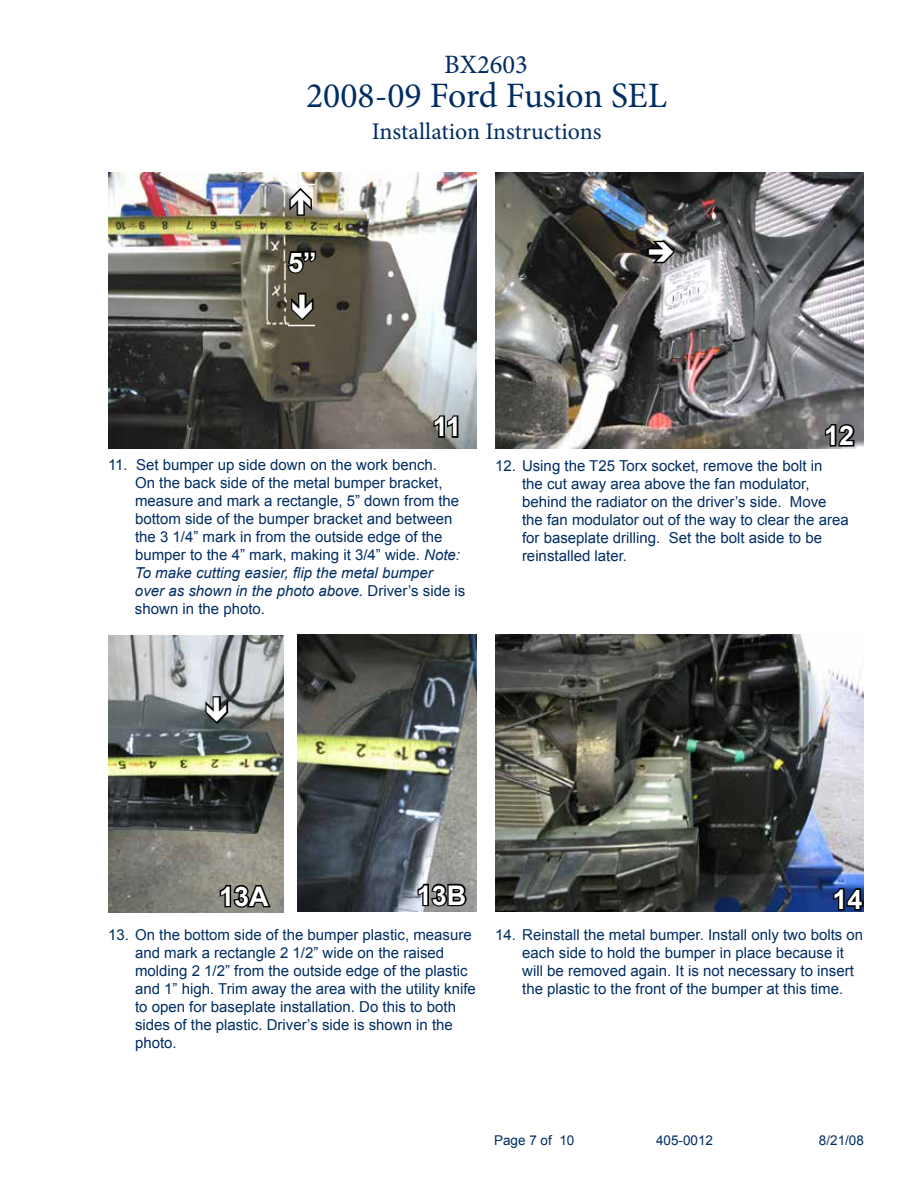
<style>
.page{position:relative;width:918px;height:1188px;background:#fff}
.page>*{position:absolute;margin:0;border:0;box-sizing:border-box;transform-origin:0 0}
.t1{font:35.7px "Minion Pro";color:#002d62}
.t2{font:700 27px "Arial";color:#fff}
.t3{font:26.55px "Minion Pro";color:#002d62}
.t4{font:23.85px "Minion Pro";color:#002d62}
.t5{font:15px/18px "Arial";color:#002d62}
.t6{font:13.5px "Arial";color:#002d62}
.s1{font-style:italic}
</style>
<div class="page">
<img style="left:495px;top:172px;width:368px;height:277px">
<svg style="left:823px;top:422px;width:34px;height:26px"></svg>
<img style="left:108px;top:172px;width:368px;height:277px">
<svg style="left:432px;top:414px;width:28px;height:25px"></svg>
<hr style="left:282px;top:184px;width:33px;height:1px;background:#fff">
<svg style="left:286px;top:249px;width:32px;height:26px"></svg>
<img style="left:495px;top:634px;width:369px;height:277px">
<img style="left:108px;top:636px;width:176px;height:276px">
<svg style="left:218px;top:882px;width:55px;height:27px"></svg>
<svg style="left:832px;top:886px;width:32px;height:26px"></svg>
<img style="left:297px;top:634px;width:180px;height:277px">
<svg style="left:416px;top:882px;width:53px;height:26px"></svg>
<svg style="left:646px;top:238px;width:31px;height:28px"></svg>
<svg style="left:287px;top:186px;width:28px;height:31px"></svg>
<svg style="left:288px;top:291px;width:28px;height:35px"></svg>
<svg style="left:203px;top:695px;width:28px;height:31px"></svg>
<h3 class="t3" style="left:444px;top:47px;width:85px">BX2603</h3>
<h1 class="t1" style="left:306px;top:72px;width:363px">2008-09 Ford Fusion SEL</h1>
<h3 class="t4" style="left:372px;top:115px;width:231px">Installation Instructions</h3>
<h2 class="t2" style="left:288px;top:244px;width:30px">5”</h2>
<h2 class="t2" style="left:433px;top:409px;width:30px">11</h2>
<p class="t5" style="left:135px;top:456px;width:332px;text-indent:-27px">11. Set bumper up side down on the work bench.<br>On the back side of the metal bumper bracket, measure and mark a rectangle, 5” down from the bottom side of the bumper bracket and between the 3 1/4” mark in from the outside edge of the bumper to the 4” mark, making it 3/4” wide. <span class="s1">Note:<br>To make cutting easier, flip the metal bumper over as shown in the photo above.</span> Driver’s side is shown in the photo.</p>
<h2 class="t2" style="left:824px;top:418px;width:32px">12</h2>
<p class="t5" style="left:522px;top:457px;width:328px;text-indent:-27px">12. Using the T25 Torx socket, remove the bolt in<br>the cut away area above the fan modulator, behind the radiator on the driver’s side. Move the fan modulator out of the way to clear the area for baseplate drilling. Set the bolt aside to be reinstalled later.</p>
<h2 class="t2" style="left:417px;top:877px;width:51px">13B</h2>
<h2 class="t2" style="left:219px;top:879px;width:51px">13A</h2>
<h2 class="t2" style="left:832px;top:882px;width:32px">14</h2>
<p class="t5" style="left:522px;top:926px;width:343px;text-indent:-27px">14. Reinstall the metal bumper. Install only two bolts on each side to hold the bumper in place because it will be removed again. It is not necessary to insert the plastic to the front of the bumper at this time.</p>
<p class="t5" style="left:135px;top:925px;width:342px;text-indent:-27px">13. On the bottom side of the bumper plastic, measure and mark a rectangle 2 1/2” wide on the raised molding 2 1/2” from the outside edge of the plastic and 1” high. Trim away the area with the utility knife to open for baseplate installation. Do this to both sides of the plastic. Driver’s side is shown in the photo.</p>
<p class="t6" style="left:494px;top:1131px;width:82px">Page 7 of 10</p>
<p class="t6" style="left:656px;top:1131px;width:59px">405-0012</p>
<p class="t6" style="left:819px;top:1131px;width:47px">8/21/08</p>
</div>
